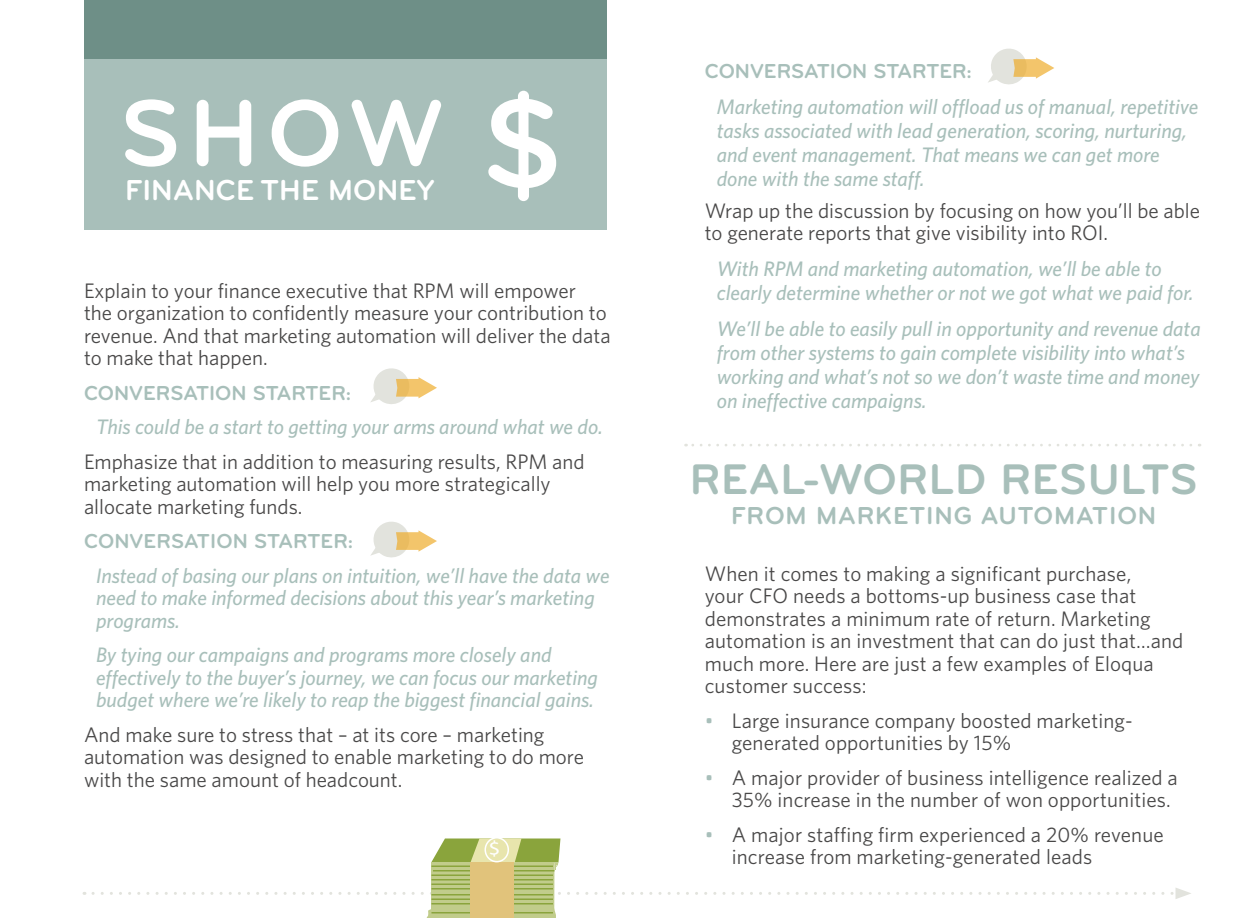
<style>
.page{position:relative;width:1260px;height:918px;background:#fff}
.page>*{position:absolute;margin:0;border:0;box-sizing:border-box;transform-origin:0 0}
.t1{font:700 127.5px "Quicksand";color:#fff}
.t2{font:700 97.5px "Bryant";color:#fff}
.t3{font:700 44.55px "Bryant";letter-spacing:.015em;color:#a8bfba}
.t4{font:700 30px "Bryant";letter-spacing:.005em;color:#fff}
.t5{font:700 25.5px "Bryant";letter-spacing:.035em;color:#a8bfba}
.t6{font:21px/22.5px "Whitney HTF";color:#494848}
.t7{font:italic 500 21px/24px "Whitney HTF";color:#a8bfba}
.t8{font:700 21px "Bryant";color:#a8bfba}
.t9{font:19.95px "Myriad Pro";color:#fff;scale:1.18 1}
.s1{color:#a8bfba}
</style>
<div class="page">
<svg style="left:371px;top:368px;width:66px;height:36px"></svg>
<svg style="left:370px;top:521px;width:67px;height:37px"></svg>
<div style="left:84px;top:0;width:523px;height:230px;background:#a8bfba"></div>
<div style="left:84px;top:0;width:523px;height:59px;background:#6e8f87"></div>
<svg style="left:93px;top:838px;width:1098px;height:80px"></svg>
<div style="left:484px;top:837px;width:25px;height:25px;border:2px solid #fff;border-radius:50%"></div>
<svg style="left:988px;top:48px;width:66px;height:37px"></svg>
<svg style="left:686px;top:444px;width:505px;height:2px"></svg>
<h2 class="t2" style="left:120px;top:73px;width:296px">SHOW</h2>
<h3 class="t4" style="left:125px;top:172px;width:311px">FINANCE THE MONEY</h3>
<h1 class="t1" style="left:481px;top:67px;width:82px">$</h1>
<p class="t6" style="left:84px;top:279px;width:528px">Explain to your finance executive that RPM will empower<br>the organization to confidently measure your contribution to revenue. And that marketing automation will deliver the data to make that happen.</p>
<p class="t8" style="left:84px;top:380px;width:74px">CONVERSA</p>
<p class="t8" style="left:196px;top:380px;width:157px">TION STARTER:</p>
<p class="t7" style="left:96px;top:415px;width:508px">This could be a start to getting your arms around what we do.</p>
<p class="t6" style="left:84px;top:450px;width:502px">Emphasize that in addition to measuring results, RPM and marketing automation will help you more strategically allocate marketing funds.</p>
<p class="t8" style="left:84px;top:528px;width:74px">CONVERSA</p>
<p class="t8" style="left:197px;top:528px;width:158px">TION STARTER:</p>
<p class="t7" style="left:96px;top:564px;width:515px;line-height:22.5px">Instead of basing our plans on intuition, we’ll have the data we need to make informed decisions about this year’s marketing programs.</p>
<p class="t7" style="left:96px;top:643px;width:504px;line-height:22.5px">By tying our campaigns and programs more closely and effectively to the buyer’s journey, we can focus our marketing budget where we’re likely to reap the biggest financial gains.</p>
<p class="t6" style="left:84px;top:723px;width:502px">And make sure to stress that – at its core – marketing automation was designed to enable marketing to do more with the same amount of headcount.</p>
<p class="t9" style="left:489px;top:836px;width:12px">$</p>
<p class="t8" style="left:705px;top:58px;width:74px">CONVERSA</p>
<p class="t8" style="left:817px;top:58px;width:157px">TION STARTER:</p>
<p class="t7" style="left:717px;top:94px;width:483px">Marketing automation will offload us of manual, repetitive tasks associated with lead generation, scoring, nurturing, and event management. That means we can get more done with the same staff.</p>
<p class="t6" style="left:705px;top:199px;width:497px">Wrap up the discussion by focusing on how you’ll be able to generate reports that give visibility into ROI.</p>
<p class="t7" style="left:717px;top:256px;width:478px">With RPM and marketing automation, we’ll be able to clearly determine whether or not we got what we paid for.</p>
<p class="t7" style="left:717px;top:316px;width:485px">We’ll be able to easily pull in opportunity and revenue data from other systems to gain complete visibility into what’s working and what’s not so we don’t waste time and money on ineffective campaigns.</p>
<h3 class="t3" style="left:690px;top:451px;width:425px">REAL-WORLD RESULT</h3>
<h3 class="t3" style="left:1170px;top:451px;width:29px">S</h3>
<p class="t5" style="left:731px;top:500px;width:427px">FROM MARKETING AUTOMATION</p>
<p class="t6" style="left:705px;top:562px;width:480px">When it comes to making a significant purchase,<br>your CFO needs a bottoms-up business case that demonstrates a minimum rate of return. Marketing automation is an investment that can do just that…and much more. Here are just a few examples of Eloqua customer success:</p>
<p class="t6" style="left:732px;top:709px;width:402px;text-indent:-27px"><span class="s1">•</span> Large insurance company boosted marketing&shy;generated opportunities by 15%</p>
<p class="t6" style="left:732px;top:766px;width:448px;text-indent:-27px"><span class="s1">•</span> A major provider of business intelligence realized a<br>35% increase in the number of won opportunities.</p>
<p class="t6" style="left:732px;top:823px;width:433px;text-indent:-27px"><span class="s1">•</span> A major staffing firm experienced a 20% revenue increase from marketing-generated leads</p>
</div>
